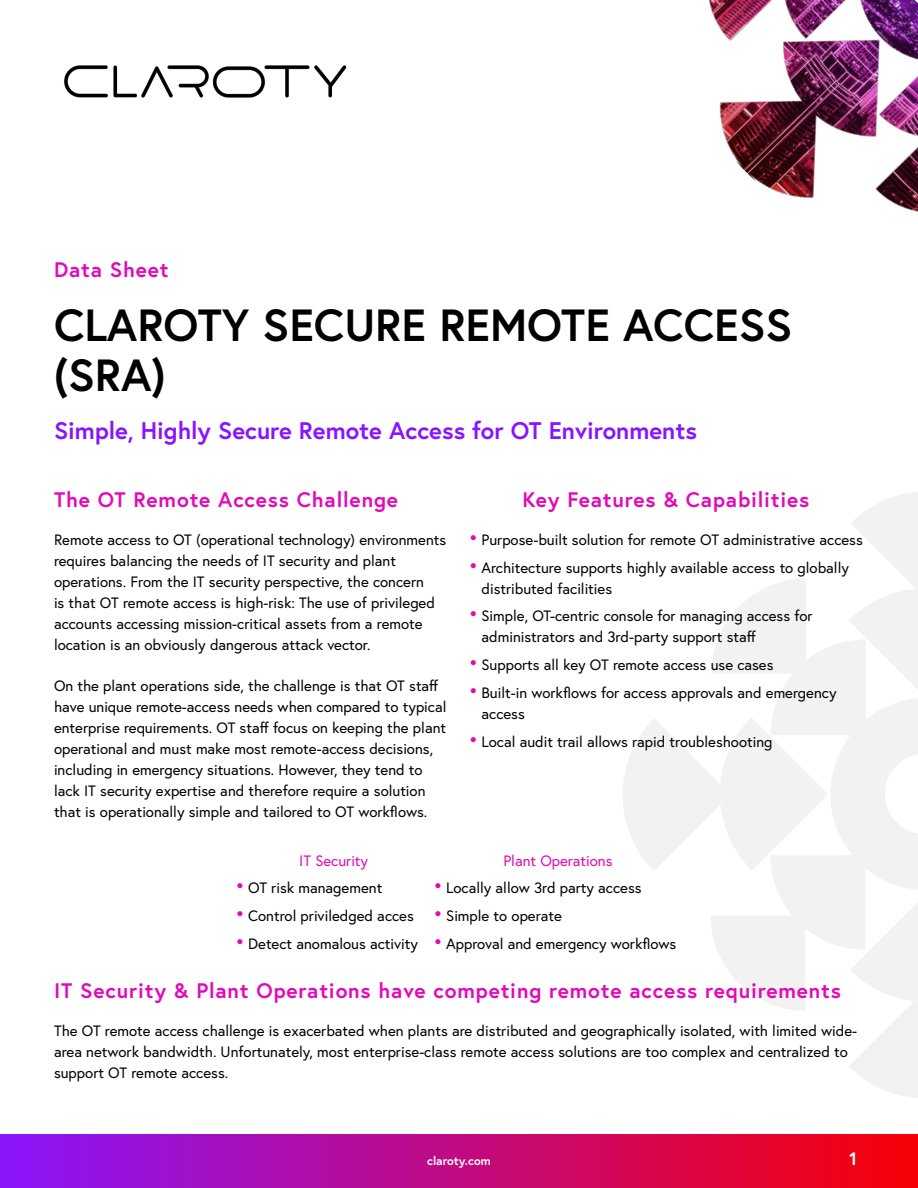
<style>
.page{position:relative;width:918px;height:1188px;background:#fff}
.page>*{position:absolute;margin:0;border:0;box-sizing:border-box;transform-origin:0 0}
.Header_Black{font:700 45px/49.5px "Europa";color:#000}
.Sub_Header{font:700 24px "Europa";color:#8815ff}
.Eyebrow_Red{font:700 21px "Europa";letter-spacing:.04em;color:#e20ab7}
.t1{font:700 18px "Europa";color:#fff}
.Body{font:15px/21px "Europa";color:#000}
.Bulleted_List{font:15px "Europa";color:#e20ab7}
.t2{font:700 12px "Europa";color:#fff}
.s1{font-size:21px;color:#e20ab7}
</style>
<div class="page">
<svg style="left:849px;top:1011px;width:69px;height:87px"></svg>
<svg style="left:711px;top:579px;width:207px;height:432px;fill:#f2f2f1"></svg>
<svg style="left:849px;top:492px;width:69px;height:205px"></svg>
<svg style="left:623px;top:717px;width:205px;height:154px"></svg>
<div style="left:0;top:1135px;width:918px;height:53px;background:linear-gradient(to right,#8915fc,#f70006)"></div>
<img style="left:708px;top:0;width:210px;height:212px">
<img style="left:64px;top:65px;width:283px;height:33px">
<p class="Eyebrow_Red" style="left:54px;top:255px;width:116px">Data Sheet</p>
<p class="Header_Black" style="left:54px;top:299px;width:740px">CLAROTY SECURE REMOTE ACCESS (SRA)</p>
<p class="Sub_Header" style="left:54px;top:414px;width:644px">Simple, Highly Secure Remote Access for OT Environments</p>
<p class="Eyebrow_Red" style="left:54px;top:485px;width:346px">The OT Remote Access Challenge</p>
<p class="Eyebrow_Red" style="left:523px;top:485px;width:288px">Key Features &amp; Capabilities</p>
<p class="Body" style="left:468px;top:529px;width:396px"><span class="s1">•</span> Purpose-built solution for remote OT administrative access</p>
<p class="Body" style="left:482px;top:557px;width:369px;text-indent:-14px"><span class="s1">•</span> Architecture supports highly available access to globally distributed facilities</p>
<p class="Body" style="left:482px;top:605px;width:333px;text-indent:-14px"><span class="s1">•</span> Simple, OT-centric console for managing access for administrators and 3rd-party support staff</p>
<p class="Body" style="left:468px;top:654px;width:307px"><span class="s1">•</span> Supports all key OT remote access use cases</p>
<p class="Body" style="left:482px;top:682px;width:357px;text-indent:-14px"><span class="s1">•</span> Built-in workflows for access approvals and emergency access</p>
<p class="Body" style="left:468px;top:731px;width:306px"><span class="s1">•</span> Local audit trail allows rapid troubleshooting</p>
<p class="Body" style="left:54px;top:529px;width:394px">Remote access to OT (operational technology) environments requires balancing the needs of IT security and plant operations. From the IT security perspective, the concern<br>is that OT remote access is high-risk: The use of privileged accounts accessing mission-critical assets from a remote location is an obviously dangerous attack vector.</p>
<p class="Body" style="left:54px;top:675px;width:394px">On the plant operations side, the challenge is that OT staff have unique remote-access needs when compared to typical enterprise requirements. OT staff focus on keeping the plant operational and must make most remote-access decisions, including in emergency situations. However, they tend to lack IT security expertise and therefore require a solution that is operationally simple and tailored to OT workflows.</p>
<p class="Bulleted_List" style="left:299px;top:851px;width:70px">IT Security</p>
<p class="Body" style="left:235px;top:877px;width:149px"><span class="s1">•</span> OT risk management</p>
<p class="Body" style="left:235px;top:905px;width:181px"><span class="s1">•</span> Control priviledged acces</p>
<p class="Body" style="left:235px;top:933px;width:185px"><span class="s1">•</span> Detect anomalous activity</p>
<p class="Bulleted_List" style="left:503px;top:851px;width:111px">Plant Operations</p>
<p class="Body" style="left:433px;top:877px;width:210px"><span class="s1">•</span> Locally allow 3rd party access</p>
<p class="Body" style="left:433px;top:905px;width:131px"><span class="s1">•</span> Simple to operate</p>
<p class="Body" style="left:433px;top:933px;width:245px"><span class="s1">•</span> Approval and emergency workflows</p>
<p class="Eyebrow_Red" style="left:54px;top:976px;width:788px">IT Security &amp; Plant Operations have competing remote access requirements</p>
<p class="Body" style="left:54px;top:1020px;width:805px">The OT remote access challenge is exacerbated when plants are distributed and geographically isolated, with limited wide&shy;area network bandwidth. Unfortunately, most enterprise-class remote access solutions are too complex and centralized to support OT remote access.</p>
<p class="t2" style="left:427px;top:1152px;width:65px">claroty.com</p>
<p class="t1" style="left:849px;top:1147px;width:9px">1</p>
</div>
